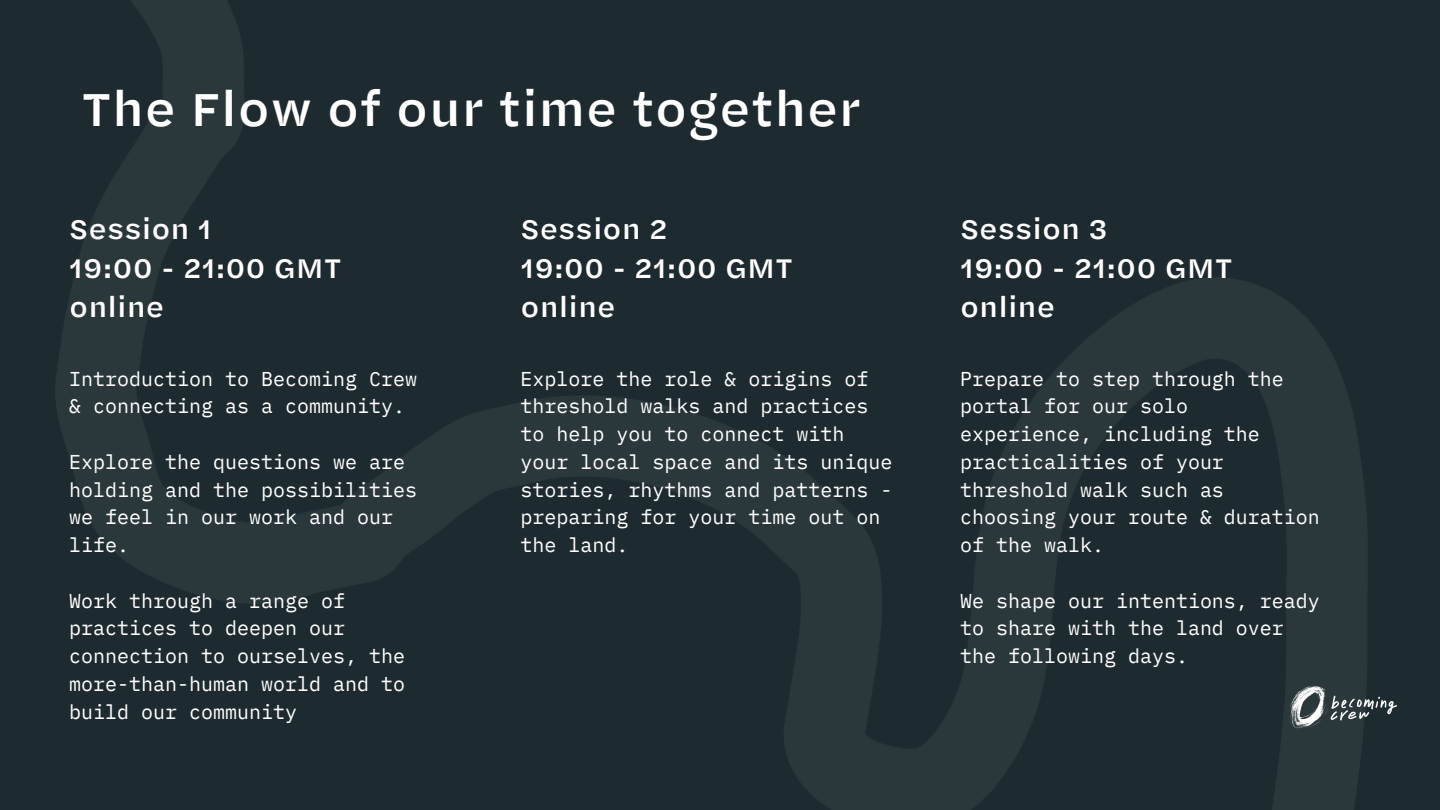
<style>
.page{position:relative;width:1440px;height:810px;background:#fff}
.page>*{position:absolute;margin:0;border:0;box-sizing:border-box;transform-origin:0 0}
.t1{font:500 48px "Halyard Micro";color:#fff}
.t2{font:500 28px/39px "Halyard Micro";color:#fff}
.t3{font:20px/27.8px "IBM Plex Mono";color:#fff}
</style>
<div class="page">
<img style="left:0;top:0;width:1440px;height:810px">
<img style="left:1282px;top:679px;width:120px;height:56px">
<p class="t1" style="left:81px;top:75px;width:782px">The Flow of our time together</p>
<p class="t2" style="left:69px;top:209px;width:144px">Session 1</p>
<p class="t2" style="left:69px;top:248px;width:274px">19:00 - 21:00 GMT online</p>
<p class="t3" style="left:69px;top:364px;width:349px">Introduction to Becoming Crew &amp; connecting as a community.</p>
<p class="t3" style="left:69px;top:448px;width:349px">Explore the questions we are holding and the possibilities we feel in our work and our life.</p>
<p class="t3" style="left:69px;top:586px;width:337px">Work through a range of practices to deepen our connection to ourselves, the more-than-human world and to build our community</p>
<p class="t2" style="left:521px;top:209px;width:149px">Session 2</p>
<p class="t2" style="left:521px;top:248px;width:274px">19:00 - 21:00 GMT online</p>
<p class="t3" style="left:521px;top:364px;width:373px">Explore the role &amp; origins of threshold walks and practices to help you to connect with your local space and its unique stories, rhythms and patterns - preparing for your time out on the land.</p>
<p class="t2" style="left:960px;top:209px;width:149px">Session 3</p>
<p class="t2" style="left:960px;top:248px;width:274px">19:00 - 21:00 GMT online</p>
<p class="t3" style="left:960px;top:364px;width:361px">Prepare to step through the portal for our solo experience, including the practicalities of your threshold walk such as choosing your route &amp; duration of the walk.</p>
<p class="t3" style="left:960px;top:586px;width:361px">We shape our intentions, ready to share with the land over the following days.</p>
</div>
